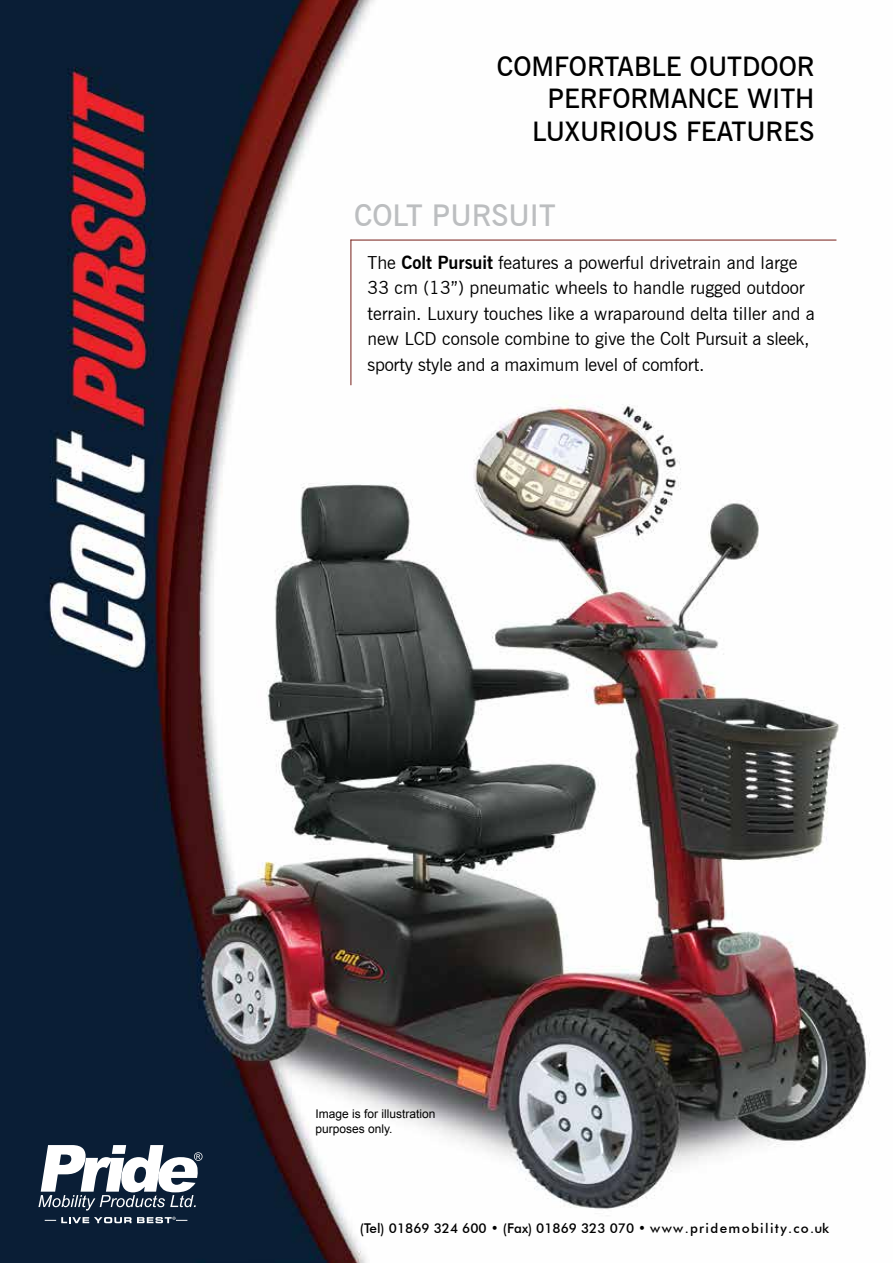
<style>
.page{position:relative;width:893px;height:1263px;background:#fff}
.page>*{position:absolute;margin:0;border:0;box-sizing:border-box;transform-origin:0 0}
.t1{font:600 30px "News Gothic BT";color:#bcbec0}
.t2{font:600 27px "News Gothic BT";color:#000}
.t3{font:18px/25.5px "News Gothic BT";color:#000}
.t4{font:500 13.5px "Futura BT";color:#000}
.t5{font:12px/14.4px "Arial";color:#000}
.s1{font-weight:700}
</style>
<div class="page">
<img style="left:0;top:0;width:870px;height:1263px">
<hr style="left:351px;top:240px;width:485px;height:1px;background:#751c16">
<hr style="left:351px;top:240px;width:1px;height:145px;background:#751c16">
<svg style="left:38px;top:1145px;width:164px;height:65px"></svg>
<svg style="left:45px;top:1217px;width:142px;height:6px"></svg>
<h2 class="t2" style="left:497px;top:50px;width:310px">COMFORTABLE OUTDOOR</h2>
<h2 class="t2" style="left:547px;top:82px;width:269px">PERFORMANCE WITH</h2>
<h2 class="t2" style="left:532px;top:115px;width:280px">LUXURI OUS FEATUR ES</h2>
<h1 class="t1" style="left:354px;top:197px;width:202px">COLT PURSUIT</h1>
<p class="t3" style="left:368px;top:249px;width:449px">The <span class="s1">Colt Pursuit</span> features a powerful drivetrain and large 33 cm (13”) pneumatic wheels to handle rugged outdoor terrain. Luxury touches like a wraparound delta tiller and a new LCD console combine to give the Colt Pursuit a sleek, sporty style and a maximum level of comfort.</p>
<p class="t5" style="left:315px;top:1107px;width:122px">Image is for illustration purposes only.</p>
<p class="t4" style="left:360px;top:1220px;width:471px">(Tel) 01869 324 600 • (Fax) 01869 323 070 • www.pridemobility.co.uk</p>
</div>
